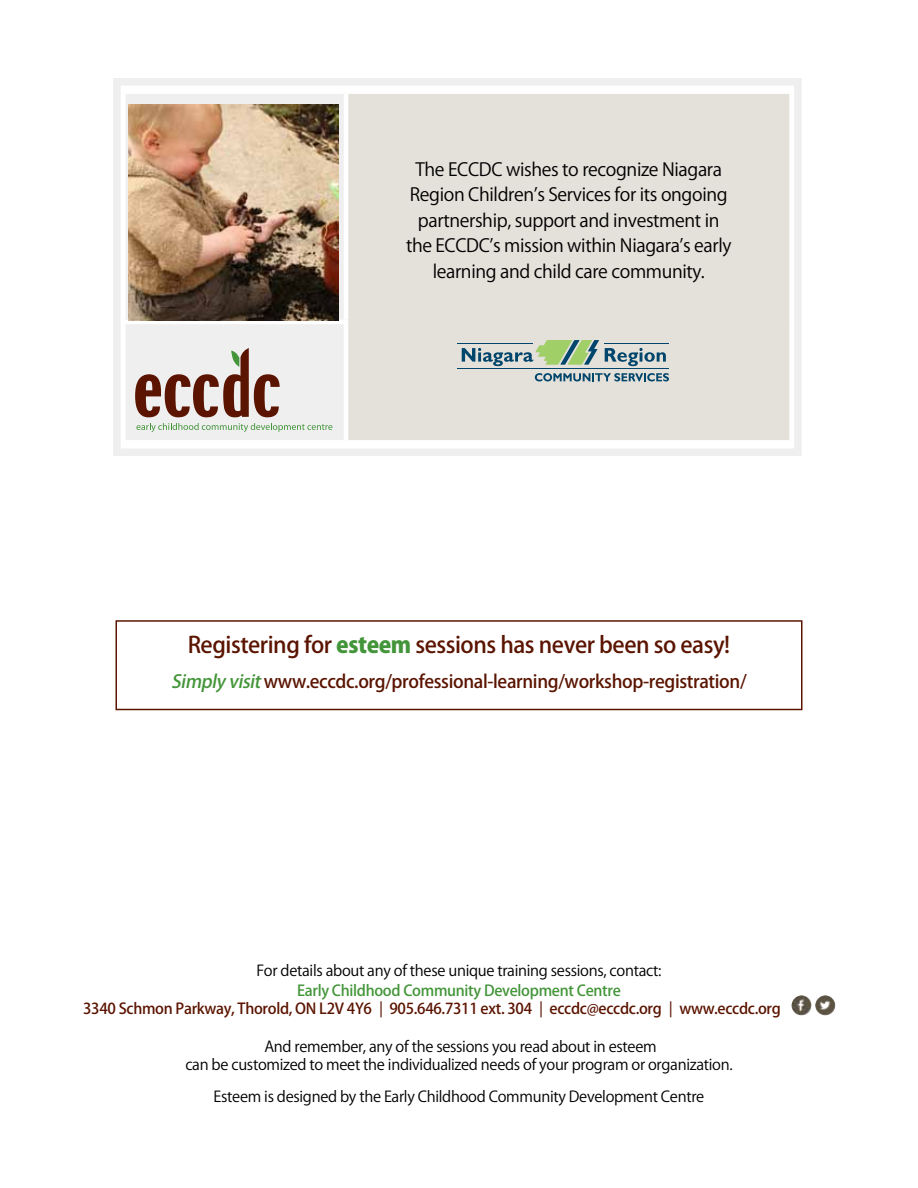
<style>
.page{position:relative;width:918px;height:1188px;background:#fff}
.page>*{position:absolute;margin:0;border:0;box-sizing:border-box;transform-origin:0 0}
.t1{font:500 22.5px "Koz Go Pro";letter-spacing:-.02em;color:#5a1400}
.t2{font:18px/25.5px "Koz Go Pro";letter-spacing:-.02em;color:#000;text-align:center}
.t3{font:500 18px "Koz Go Pro";letter-spacing:-.02em;color:#5a1400}
.t4{font:15px/18px "Koz Go Pro";letter-spacing:-.02em;color:#000;text-align:center}
.t5{font:500 15px "Koz Go Pro";letter-spacing:-.02em;color:#5b1400}
.t6{font:500 15px "Koz Go Pro";letter-spacing:-.02em;color:#439539}
.s1{font-weight:800;color:#439539}
.s2{font-style:italic;color:#439539}
</style>
<div class="page">
<img style="left:792px;top:995px;width:20px;height:21px;border-radius:10px">
<img style="left:815px;top:995px;width:21px;height:21px;border-radius:10px">
<div style="left:126px;top:94px;width:218px;height:346px;background:#efeff0"></div>
<div style="left:346px;top:92px;width:446px;height:350px;background:#e4e0da"></div>
<div style="left:346px;top:89px;width:448px;height:5px;background:#fff"></div>
<hr style="left:344px;top:94px;width:4px;height:226px;background:#fff">
<div style="left:789px;top:94px;width:5px;height:228px;background:#fff"></div>
<div style="left:789px;top:322px;width:5px;height:118px;background:#fff"></div>
<div style="left:346px;top:440px;width:448px;height:5px;background:#fff"></div>
<hr style="left:121px;top:320px;width:227px;height:4px;background:#fff">
<hr style="left:344px;top:324px;width:4px;height:116px;background:#fff">
<div style="left:113px;top:78px;width:689px;height:378px;border:8px solid #efeff0"></div>
<svg style="left:462px;top:340px;width:137px;height:26px"></svg>
<svg style="left:605px;top:348px;width:61px;height:18px"></svg>
<hr style="left:457px;top:368px;width:212px;height:1px;background:#00456b">
<hr style="left:457px;top:343px;width:76px;height:1px;background:#00456b">
<hr style="left:604px;top:343px;width:65px;height:1px;background:#00456b">
<svg style="left:535px;top:373px;width:134px;height:8px"></svg>
<svg style="left:135px;top:348px;width:145px;height:69px"></svg>
<svg style="left:136px;top:423px;width:196px;height:9px"></svg>
<img style="left:128px;top:104px;width:211px;height:217px">
<div style="left:116px;top:620px;width:686px;height:90px;border:2px solid #5b1400"></div>
<p class="t2" style="left:406px;top:157px;width:327px">The ECCDC wishes to recognize Niagara Region Children’s Services for its ongoing partnership, support and investment in the ECCDC’s mission within Niagara’s early learning and child care community.</p>
<h1 class="t1" style="left:188px;top:631px;width:544px">Registering for <span class="s1">esteem</span> sessions has never been so easy!</h1>
<p class="t3" style="left:171px;top:670px;width:577px"><span class="s2">Simply visit</span>www.eccdc.org/professional-learning/workshop-registration/</p>
<p class="t4" style="left:256px;top:962px;width:407px">For details about any of these unique training sessions, contact:</p>
<p class="t6" style="left:297px;top:981px;width:325px">Early Childhood Community Development Centre</p>
<p class="t5" style="left:83px;top:999px;width:699px">3340 Schmon Parkway, Thorold, ON L2V 4Y6 —905.646.7311 ext. 304 —eccdc@eccdc.org —www.eccdc.org</p>
<p class="t4" style="left:185px;top:1038px;width:549px">And remember, any of the sessions you read about in esteem<br>can be customized to meet the individualized needs of your program or organization.</p>
<p class="t4" style="left:214px;top:1087px;width:492px">Esteem is designed by the Early Childhood Community Development Centre</p>
</div>
